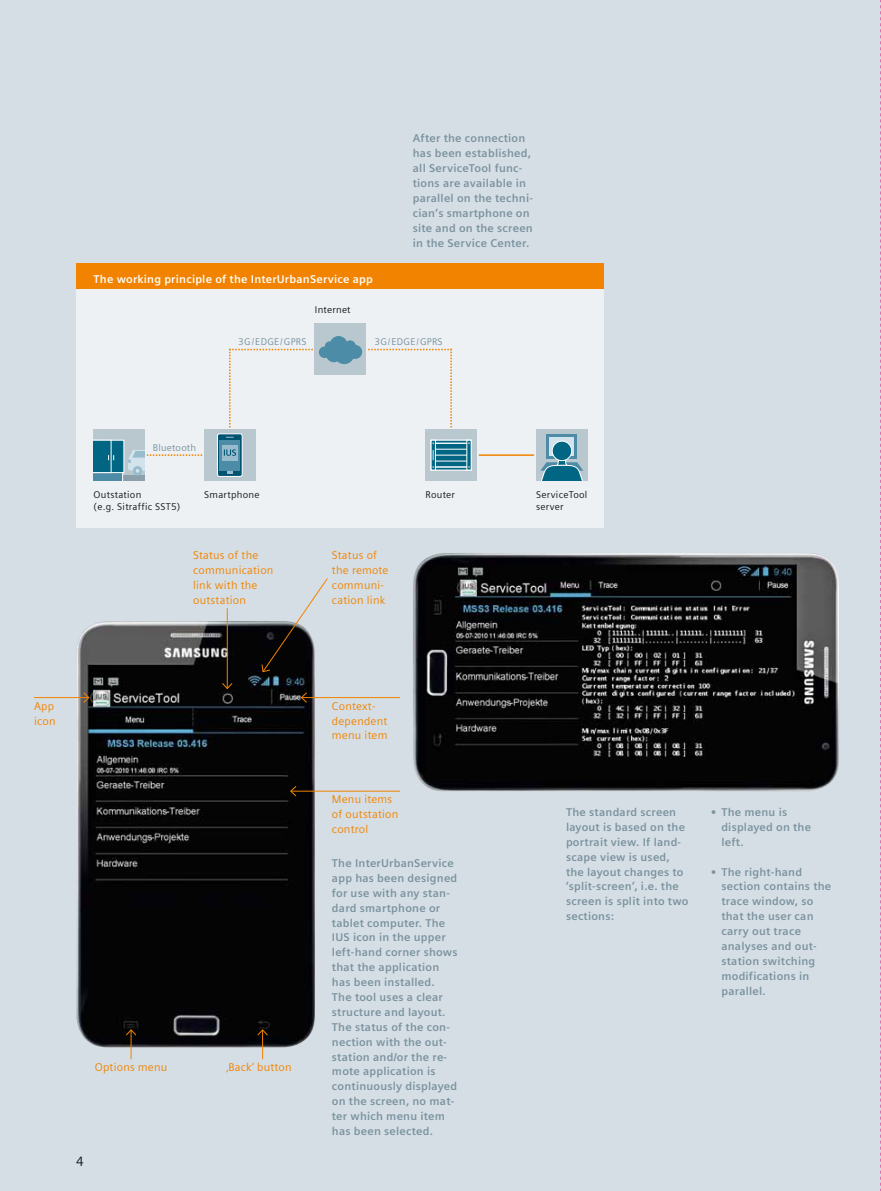
<style>
.page{position:relative;width:881px;height:1191px;background:#fff}
.page>*{position:absolute;margin:0;border:0;box-sizing:border-box;transform-origin:0 0}
.t1{font:13.5px "Siemens Sans";color:#151616}
.t2{font:700 11.25px/14.9px "Siemens Sans";letter-spacing:.02em;color:#7a929f}
.t3{font:11.25px/14.9px "Siemens Sans";letter-spacing:.02em;color:#f28300}
.t4{font:700 11.25px "Siemens Sans";letter-spacing:.02em;color:#fff}
.t5{font:9.75px/12.8px "Siemens Sans";letter-spacing:.025em;color:#151616}
.t6{font:9.75px "Siemens Sans";letter-spacing:.025em;color:#7a929f}
</style>
<div class="page">
<div style="left:0;top:0;width:880px;height:1191px;background:#d5dee4"></div>
<div style="left:77px;top:264px;width:527px;height:263px;background:#edf1f4"></div>
<div style="left:77px;top:264px;width:527px;height:25px;background:#f28300"></div>
<img style="left:412px;top:553px;width:426px;height:238px;border-radius:31px">
<hr style="left:478px;top:454px;width:56px;height:2px;background:#f28300">
<svg style="left:229px;top:349px;width:84px;height:78px"></svg>
<svg style="left:368px;top:349px;width:83px;height:78px"></svg>
<div style="left:94px;top:429px;width:51px;height:51px;background:#b9c7cf"></div>
<svg style="left:94px;top:440px;width:108px;height:40px"></svg>
<div style="left:315px;top:323px;width:51px;height:51px;background:#b9c7cf"></div>
<div style="left:326px;top:347px;width:15px;height:15px;background:#4c8ca6;border-radius:50%"></div>
<div style="left:329px;top:336px;width:18px;height:18px;background:#4c8ca6;border-radius:50%"></div>
<div style="left:325px;top:341px;width:9px;height:9px;background:#4c8ca6;border-radius:50%"></div>
<div style="left:319px;top:346px;width:11px;height:12px;background:#4c8ca6;border-radius:50%"></div>
<div style="left:344px;top:340px;width:12px;height:12px;background:#4c8ca6;border-radius:50%"></div>
<div style="left:334px;top:344px;width:20px;height:20px;background:#4c8ca6;border-radius:50%"></div>
<div style="left:348px;top:345px;width:14px;height:14px;background:#4c8ca6;border-radius:50%"></div>
<svg style="left:425px;top:429px;width:51px;height:51px;background:#b2c5ce"></svg>
<svg style="left:435px;top:444px;width:31px;height:22px"></svg>
<hr style="left:430px;top:443px;width:41px;height:1px;background:#fff">
<hr style="left:430px;top:466px;width:41px;height:1px;background:#fff">
<hr style="left:430px;top:461px;width:41px;height:1px;background:#fff">
<hr style="left:430px;top:455px;width:41px;height:1px;background:#fff">
<hr style="left:430px;top:449px;width:41px;height:1px;background:#fff">
<svg style="left:431px;top:440px;width:4px;height:30px"></svg>
<div style="left:430px;top:440px;width:5px;height:30px;border:1px solid #fff"></div>
<svg style="left:432px;top:450px;width:2px;height:10px"></svg>
<svg style="left:466px;top:440px;width:5px;height:30px"></svg>
<div style="left:536px;top:429px;width:51px;height:51px;background:#b9c7cf"></div>
<svg style="left:546px;top:435px;width:31px;height:23px"></svg>
<div style="left:549px;top:438px;width:25px;height:18px;background:#d3e3ec"></div>
<div style="left:552px;top:441px;width:19px;height:19px;background:#006683;border-radius:50%"></div>
<div style="left:551px;top:441px;width:21px;height:20px;border:1px solid #fff;border-radius:50%"></div>
<svg style="left:540px;top:458px;width:43px;height:22px"></svg>
<div style="left:204px;top:429px;width:51px;height:51px;background:#b9c7cf"></div>
<svg style="left:217px;top:434px;width:25px;height:42px"></svg>
<div style="left:217px;top:433px;width:25px;height:44px;border:1px solid #fff;border-radius:2px"></div>
<div style="left:219px;top:440px;width:21px;height:30px;background:#4c8ca6"></div>
<div style="left:222px;top:445px;width:15px;height:15px;background:#98bcce"></div>
<svg style="left:224px;top:449px;width:12px;height:7px"></svg>
<img style="left:77px;top:621px;width:238px;height:426px;border-radius:31px">
<svg style="left:261px;top:578px;width:67px;height:94px"></svg>
<hr style="left:301px;top:697px;width:99px;height:1px;background:#f28300">
<svg style="left:300px;top:691px;width:7px;height:12px"></svg>
<hr style="left:227px;top:608px;width:1px;height:80px;background:#f28300">
<svg style="left:221px;top:682px;width:12px;height:7px"></svg>
<svg style="left:256px;top:1028px;width:12px;height:31px"></svg>
<svg style="left:125px;top:1028px;width:12px;height:31px"></svg>
<hr style="left:291px;top:790px;width:109px;height:1px;background:#f28300">
<svg style="left:289px;top:785px;width:8px;height:12px"></svg>
<hr style="left:34px;top:697px;width:55px;height:1px;background:#f28300">
<svg style="left:82px;top:691px;width:8px;height:12px"></svg>
<svg style="left:880px;top:0;width:1px;height:1191px"></svg>
<p class="t4" style="left:94px;top:274px;width:281px">The working principle of the InterUrbanService app</p>
<p class="t5" style="left:315px;top:304px;width:37px">Internet</p>
<p class="t2" style="left:412px;top:132px;width:121px">After the connection has been established, all ServiceTool func&shy;tions are available in parallel on the techni&shy;cian’s smartphone on site and on the screen in the Service Center.</p>
<p class="t6" style="left:238px;top:337px;width:70px">3G/EDGE/GPRS</p>
<p class="t6" style="left:374px;top:337px;width:70px">3G/EDGE/GPRS</p>
<p class="t3" style="left:34px;top:699px;width:23px">App icon</p>
<p class="t6" style="left:153px;top:443px;width:45px">Bluetooth</p>
<p class="t5" style="left:94px;top:489px;width:88px">Outstation<br>(e.g. Sitraffic SST5)</p>
<p class="t5" style="left:204px;top:489px;width:57px">Smartphone</p>
<p class="t3" style="left:193px;top:549px;width:82px">Status of the communication link with the outstation</p>
<p class="t3" style="left:95px;top:1060px;width:74px">Options menu</p>
<p class="t3" style="left:226px;top:1060px;width:67px">‚Back‘ button</p>
<p class="t1" style="left:76px;top:1156px;width:9px">4</p>
<p class="t3" style="left:332px;top:549px;width:58px">Status of the remote communi&shy;cation link</p>
<p class="t5" style="left:425px;top:489px;width:31px">Router</p>
<p class="t5" style="left:536px;top:489px;width:53px">ServiceTool server</p>
<p class="t3" style="left:332px;top:699px;width:57px">Context&shy;dependent menu item</p>
<p class="t3" style="left:332px;top:793px;width:68px">Menu items of outstation control</p>
<p class="t2" style="left:332px;top:856px;width:127px">The InterUrbanService app has been designed for use with any stan&shy;dard smartphone or tablet computer. The<br>IUS icon in the upper left-hand corner shows that the application has been installed.<br>The tool uses a clear structure and layout.<br>The status of the con&shy;nection with the out&shy;station and/or the re&shy;mote application is continuously displayed on the screen, no mat&shy;ter which menu item has been selected.</p>
<p class="t2" style="left:566px;top:805px;width:124px">The standard screen layout is based on the portrait view. If land&shy;scape view is used, the layout changes to ‘split-screen’, i.e. the screen is split into two sections:</p>
<p class="t2" style="left:721px;top:805px;width:91px;text-indent:-11px">• The menu is displayed on the left.</p>
<p class="t2" style="left:721px;top:865px;width:111px;text-indent:-11px">• The right-hand<br>s ection contains the trace window, so that the user can carry out trace analyses and out&shy;station switching modifications in parallel.</p>
</div>
